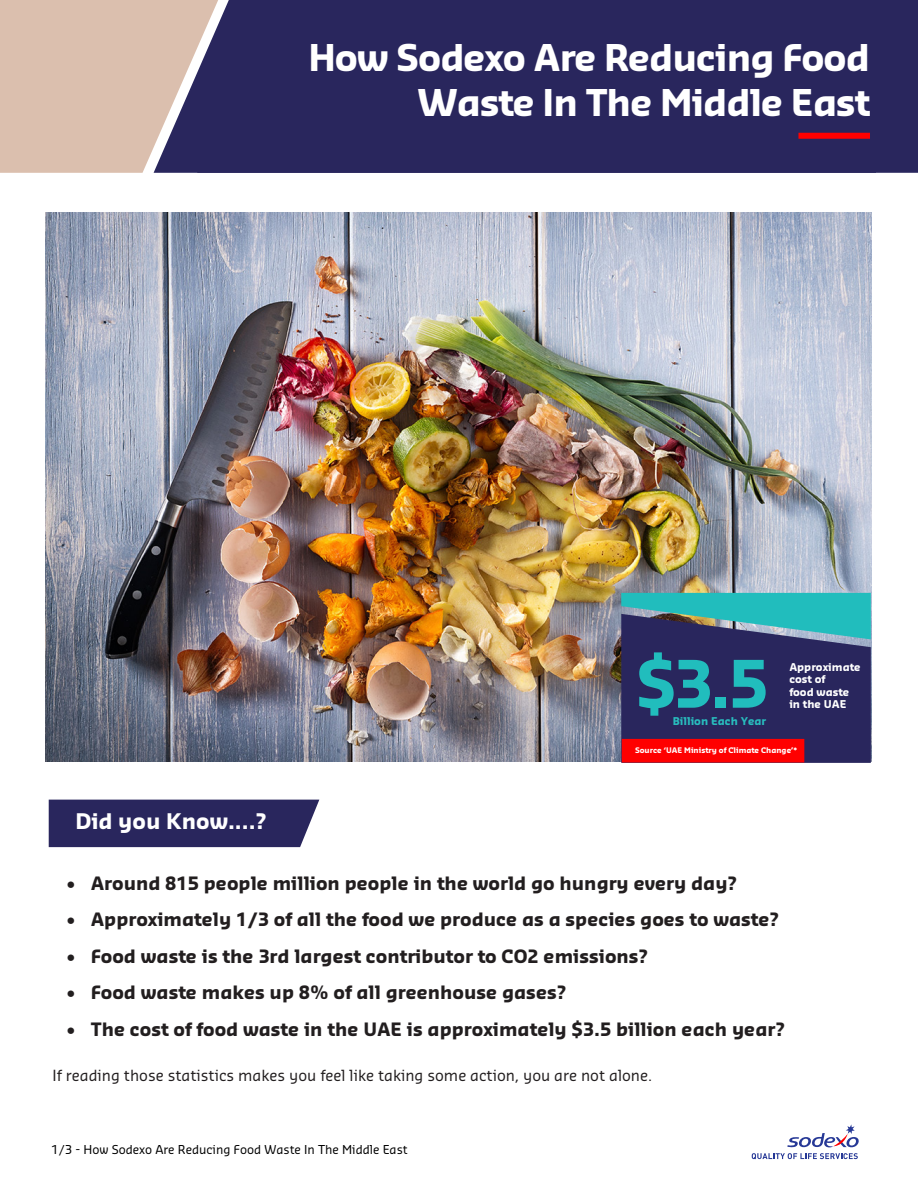
<style>
.page{position:relative;width:918px;height:1188px;background:#fff}
.page>*{position:absolute;margin:0;border:0;box-sizing:border-box;transform-origin:0 0}
.t1{font:700 63.75px "Sansa Pro";color:#21bdbd}
.t2{font:700 36px/45px "Sansa Pro";letter-spacing:-.025em;color:#fff;text-align:right}
.t3{font:700 21px "Sansa Pro";color:#fff}
.t4{font:700 18px "Sansa Pro";color:#221e1f}
.t5{font:15px "Sansa Pro";color:#221e1f}
.t6{font:12px "Sansa Pro";color:#000}
.t7{font:700 10.5px/12.6px "Sansa Pro";color:#fff}
.t8{font:700 10.5px "Sansa Pro";color:#28bdbe}
.t9{font:700 7.5px "Sansa Pro";color:#fff}
</style>
<div class="page">
<div style="left:876px;top:0;width:42px;height:173px;background:#29265d"></div>
<div style="left:0;top:0;width:154px;height:173px;background:#dbbfae"></div>
<div style="left:154px;top:0;width:722px;height:173px;background:#29265d"></div>
<img style="left:46px;top:213px;width:825px;height:549px">
<div style="left:798px;top:133px;width:72px;height:6px;background:#f00"></div>
<svg style="left:752px;top:1124px;width:107px;height:35px"></svg>
<div style="left:49px;top:800px;width:270px;height:47px;background:#29265d"></div>
<svg style="left:621px;top:593px;width:250px;height:170px"></svg>
<div style="left:622px;top:741px;width:182px;height:19px;background:#f00"></div>
<p class="t2" style="left:308px;top:34px;width:563px">How Sodexo Are Reducing Food<br>Waste In The Middle East</p>
<p class="t3" style="left:75px;top:808px;width:193px">Did you Know....?</p>
<h1 class="t1" style="left:636px;top:642px;width:134px">$3.5</h1>
<p class="t7" style="left:789px;top:660px;width:73px">Approximate cost of<br>food waste in the UAE</p>
<p class="t8" style="left:673px;top:714px;width:95px">Billion Each Year</p>
<p class="t9" style="left:635px;top:745px;width:164px">Source ‘UAE Ministry of Climate Change’*</p>
<p class="t4" style="left:67px;top:871px;width:672px">• Around 815 people million people in the world go hungry every day?</p>
<p class="t4" style="left:67px;top:908px;width:714px">• Approximately 1/3 of all the food we produce as a species goes to waste?</p>
<p class="t4" style="left:67px;top:944px;width:583px">• Food waste is the 3rd largest contributor to CO2 emissions?</p>
<p class="t4" style="left:67px;top:981px;width:501px">• Food waste makes up 8% of all greenhouse gases?</p>
<p class="t4" style="left:67px;top:1017px;width:719px">• The cost of food waste in the UAE is approximately $3.5 billion each year?</p>
<p class="t5" style="left:53px;top:1065px;width:601px">If reading those statistics makes you feel like taking some action, you are not alone.</p>
<p class="t6" style="left:51px;top:1142px;width:358px">1/3 - How Sodexo Are Reducing Food Waste In The Middle East</p>
</div>
